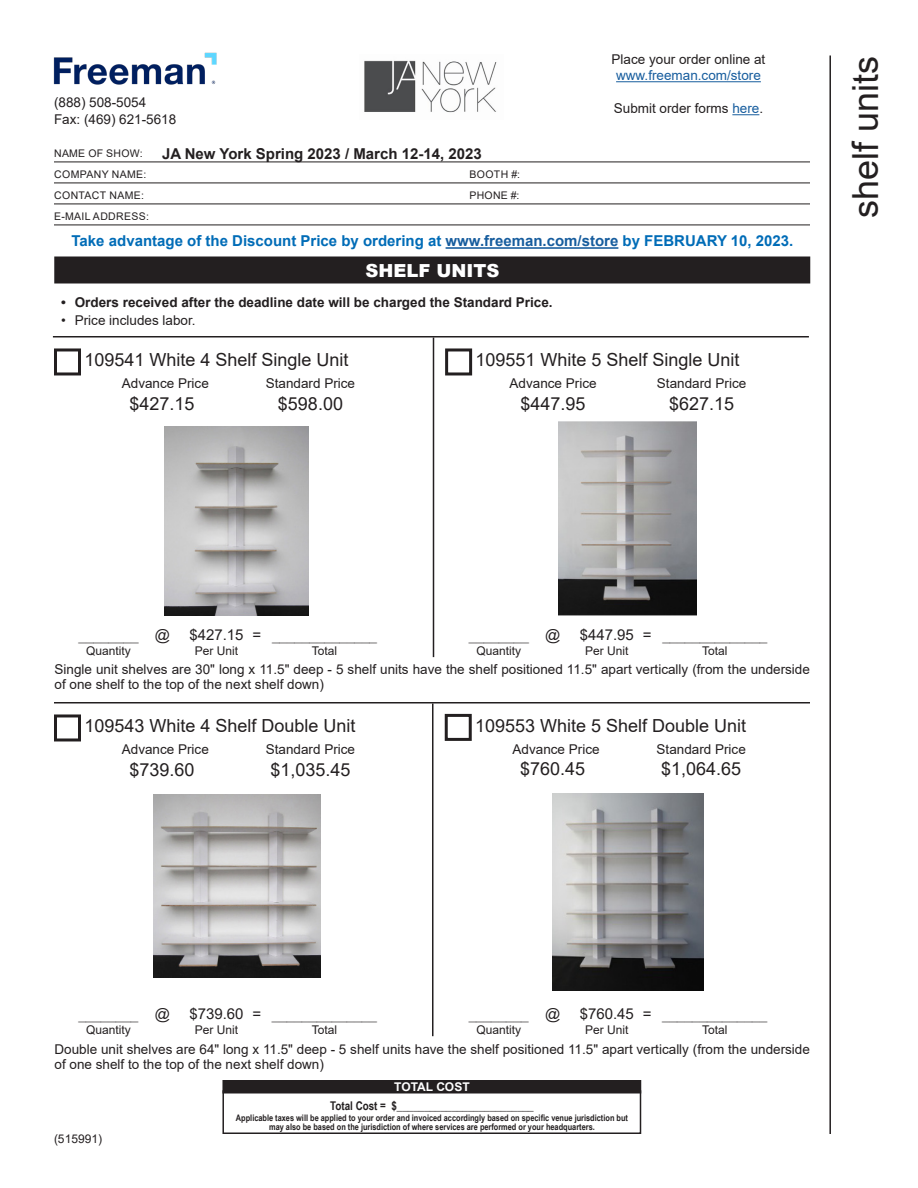
<style>
.page{position:relative;width:918px;height:1188px;background:#fff}
.page>*{position:absolute;margin:0;border:0;box-sizing:border-box;transform-origin:0 0}
.t1{font:36px "Arial";color:#231f20}
.t2{font:18px "Arial";color:#231f20}
.t3{font:900 18px "Arial";color:#fff}
.t4{font:15px "Times New Roman";color:#231f20}
.t5{font:700 15px "Arial";color:#006cb7}
.t6{font:700 15px "Arial";color:#231f20}
.t7{font:13.5px/15px "Arial";color:#231f20}
.t8{font:700 13.5px "Arial";color:#231f20}
.t9{font:13.5px "Arial";color:#175d9e}
.info_columns{font:12px "Arial";color:#231f20}
.t10{font:italic 700 12px "Arial Narrow";color:#231f20}
.secondary_style{font:700 12px "Arial";color:#fff}
.t11{font:10.5px "Arial";letter-spacing:.035em;color:#231f20}
.t12{font:700 9px/9px "Arial Narrow";color:#231f20;text-align:center}
.s1{color:#175d9e}
.s2{font-family:"Arial"}
.s3{font-style:normal}
</style>
<div class="page">
<hr style="left:54px;top:162px;width:756px;height:1px;background:#231f20">
<hr style="left:54px;top:183px;width:756px;height:1px;background:#231f20">
<hr style="left:54px;top:204px;width:756px;height:1px;background:#231f20">
<hr style="left:54px;top:225px;width:756px;height:1px;background:#231f20">
<div style="left:55px;top:257px;width:755px;height:26px;background:#231f20"></div>
<div style="left:54px;top:256px;width:756px;height:28px;border:2px solid #231f20"></div>
<hr style="left:446px;top:247px;width:172px;height:2px;background:#175d9e">
<hr style="left:53px;top:336px;width:756px;height:2px;background:#231f20">
<hr style="left:433px;top:338px;width:1px;height:319px;background:#231f20">
<hr style="left:432px;top:704px;width:2px;height:332px;background:#231f20">
<div style="left:445px;top:348px;width:27px;height:27px;border:3px solid #231f20"></div>
<div style="left:445px;top:714px;width:27px;height:27px;border:3px solid #231f20"></div>
<img style="left:552px;top:794px;width:151px;height:197px">
<img style="left:559px;top:422px;width:138px;height:194px">
<img style="left:165px;top:426px;width:143px;height:190px">
<div style="left:54px;top:348px;width:27px;height:27px;border:3px solid #231f20"></div>
<img style="left:154px;top:795px;width:167px;height:182px">
<div style="left:54px;top:714px;width:27px;height:27px;border:3px solid #231f20"></div>
<hr style="left:54px;top:702px;width:756px;height:2px;background:#231f20">
<hr style="left:829px;top:55px;width:2px;height:1079px;background:#231f20">
<img style="left:364px;top:60px;width:133px;height:53px">
<img style="left:53px;top:52px;width:164px;height:33px">
<hr style="left:616px;top:81px;width:145px;height:1px;background:#175d9e">
<svg style="left:732px;top:114px;width:27px;height:1px"></svg>
<div style="left:222px;top:1090px;width:419px;height:44px;border:2px solid #231f20"></div>
<div style="left:223px;top:1081px;width:417px;height:12px;background:#231f20"></div>
<div style="left:222px;top:1080px;width:419px;height:14px;border:2px solid #231f20"></div>
<p class="t7" style="left:54px;top:95px;width:94px">(888) 508-5054</p>
<p class="t7" style="left:54px;top:111px;width:124px">Fax: (469) 621-5618</p>
<p class="t6" style="left:162px;top:143px;width:321px">JA New York Spring 2023 / March 12-14, 2023</p>
<p class="t11" style="left:54px;top:146px;width:90px">NAME OF SHOW:</p>
<p class="t11" style="left:54px;top:167px;width:94px">COMPANY NAME:</p>
<p class="t11" style="left:470px;top:167px;width:52px">BOOTH #:</p>
<p class="t11" style="left:54px;top:188px;width:91px">CONTACT NAME:</p>
<p class="t11" style="left:470px;top:188px;width:51px">PHONE #:</p>
<p class="t11" style="left:54px;top:209px;width:96px">E-MAIL ADDRESS:</p>
<p class="t7" style="left:612px;top:52px;width:155px">Place your order online at</p>
<p class="t9" style="left:616px;top:66px;width:146px">www.freeman.com/store</p>
<p class="t7" style="left:614px;top:101px;width:151px">Submit order forms <span class="s1">here</span>.</p>
<p class="t5" style="left:72px;top:231px;width:723px">Take advantage of the Discount Price by ordering at <span class="s1">www.freeman.com/store</span> by FEBRUARY 10, 2023.</p>
<p class="t3" style="left:366px;top:257px;width:135px">SHELF UNITS</p>
<p class="t8" style="left:61px;top:293px;width:493px">• Orders received after the deadline date will be charged the Standard Price.</p>
<p class="t7" style="left:61px;top:313px;width:136px">• Price includes labor.</p>
<p class="t2" style="left:84px;top:348px;width:266px">109541 White 4 Shelf Single Unit</p>
<p class="t7" style="left:122px;top:376px;width:89px">Advance Price</p>
<p class="t7" style="left:266px;top:376px;width:91px">Standard Price</p>
<p class="t2" style="left:129px;top:391px;width:67px">$427.15</p>
<p class="t2" style="left:278px;top:391px;width:67px">$598.00</p>
<p class="t2" style="left:475px;top:348px;width:266px">109551 White 5 Shelf Single Unit</p>
<p class="t7" style="left:510px;top:376px;width:89px">Advance Price</p>
<p class="t7" style="left:657px;top:376px;width:91px">Standard Price</p>
<p class="t2" style="left:521px;top:391px;width:67px">$447.95</p>
<p class="t2" style="left:669px;top:391px;width:67px">$627.15</p>
<p class="t1" style="left:841px;top:218px;width:164px;rotate:-90deg">shelf units</p>
<p class="t4" style="left:79px;top:625px;width:93px">________ <span class="s2">@</span></p>
<p class="t4" style="left:189px;top:625px;width:189px"><span class="s2">$427.15 =</span> ______________</p>
<p class="info_columns" style="left:86px;top:642px;width:46px">Quantity</p>
<p class="info_columns" style="left:195px;top:642px;width:45px">Per Unit</p>
<p class="info_columns" style="left:312px;top:642px;width:27px">Total</p>
<p class="t4" style="left:469px;top:625px;width:93px">________ <span class="s2">@</span></p>
<p class="t4" style="left:580px;top:625px;width:189px"><span class="s2">$447.95 =</span> ______________</p>
<p class="info_columns" style="left:476px;top:642px;width:46px">Quantity</p>
<p class="info_columns" style="left:585px;top:642px;width:45px">Per Unit</p>
<p class="info_columns" style="left:702px;top:642px;width:27px">Total</p>
<p class="t7" style="left:55px;top:662px;width:757px">Single unit shelves are 30" long x 11.5" deep - 5 shelf units have the shelf positioned 11.5" apart vertically (from the underside of one shelf to the top of the next shelf down)</p>
<p class="t2" style="left:84px;top:714px;width:273px">109543 White 4 Shelf Double Unit</p>
<p class="t7" style="left:122px;top:742px;width:89px">Advance Price</p>
<p class="t7" style="left:266px;top:742px;width:91px">Standard Price</p>
<p class="t2" style="left:129px;top:757px;width:67px">$739.60</p>
<p class="t2" style="left:270px;top:757px;width:82px">$1,035.45</p>
<p class="t2" style="left:475px;top:713px;width:273px">109553 White 5 Shelf Double Unit</p>
<p class="t7" style="left:513px;top:741px;width:89px">Advance Price</p>
<p class="t7" style="left:657px;top:741px;width:91px">Standard Price</p>
<p class="t2" style="left:520px;top:756px;width:67px">$760.45</p>
<p class="t2" style="left:661px;top:756px;width:82px">$1,064.65</p>
<p class="t4" style="left:78px;top:1004px;width:93px">________ <span class="s2">@</span></p>
<p class="t4" style="left:189px;top:1004px;width:189px"><span class="s2">$739.60 =</span> ______________</p>
<p class="info_columns" style="left:86px;top:1021px;width:46px">Quantity</p>
<p class="info_columns" style="left:195px;top:1021px;width:45px">Per Unit</p>
<p class="info_columns" style="left:312px;top:1021px;width:27px">Total</p>
<p class="t4" style="left:469px;top:1004px;width:93px">________ <span class="s2">@</span></p>
<p class="t4" style="left:580px;top:1004px;width:189px"><span class="s2">$760.45 =</span> ______________</p>
<p class="info_columns" style="left:476px;top:1021px;width:46px">Quantity</p>
<p class="info_columns" style="left:585px;top:1021px;width:45px">Per Unit</p>
<p class="info_columns" style="left:702px;top:1021px;width:27px">Total</p>
<p class="t7" style="left:55px;top:1041px;width:757px">Double unit shelves are 64" long x 11.5" deep - 5 shelf units have the shelf positioned 11.5" apart vertically (from the underside of one shelf to the top of the next shelf down)</p>
<p class="secondary_style" style="left:394px;top:1078px;width:77px">TOTAL COST</p>
<p class="info_columns" style="left:54px;top:1130px;width:50px">(515991)</p>
<p class="t10" style="left:330px;top:1097px;width:205px"><span class="s3">Total Cost</span> = <span class="s3">$_</span>________________________</p>
<p class="t12" style="left:236px;top:1113px;width:394px">Applicable taxes will be applied to your order and invoiced accordingly based on specific venue jurisdiction but may also be based on the jurisdiction of where services are performed or your headquarters.</p>
</div>
